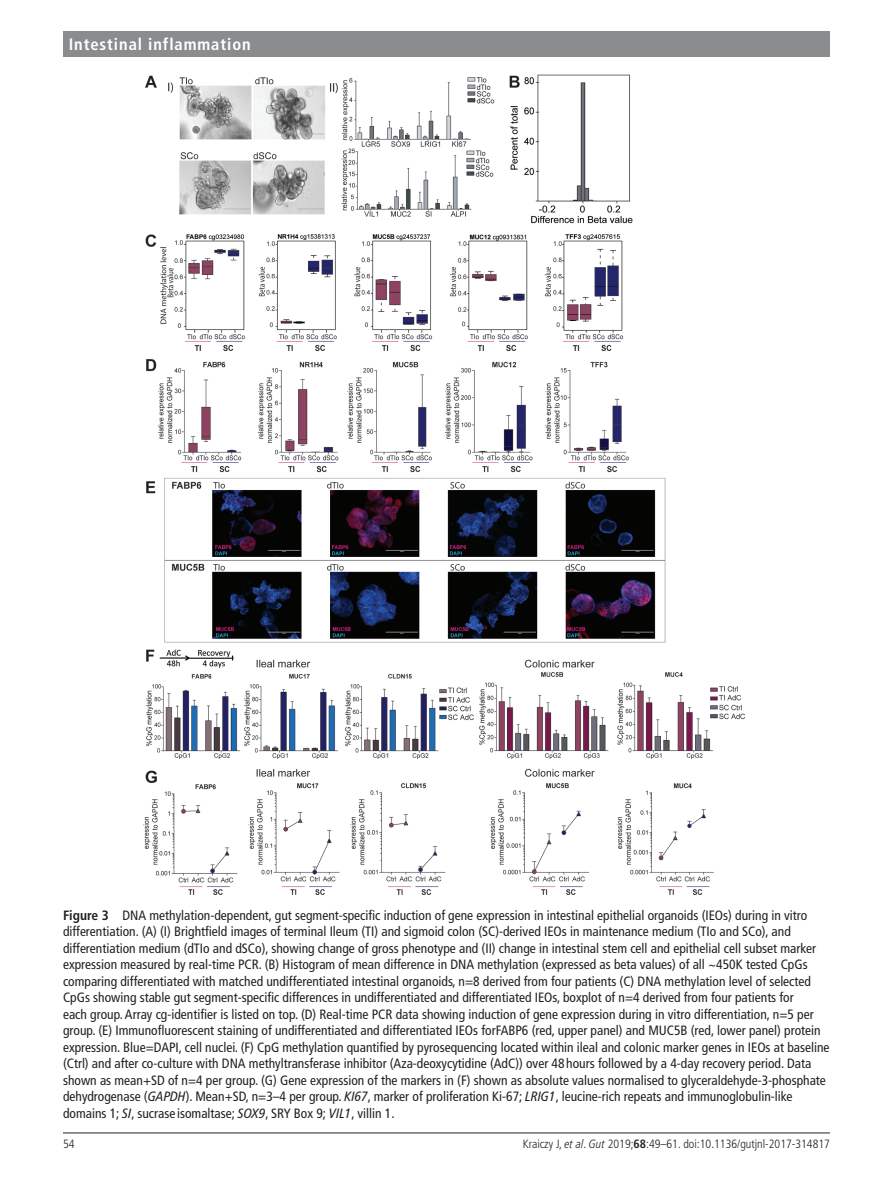
<style>
.page{position:relative;width:893px;height:1191px;background:#fff}
.page>*{position:absolute;margin:0;border:0;box-sizing:border-box;transform-origin:0 0}
.t1{font:700 condensed 16.5px "Frutiger LT Pro";letter-spacing:.055em;color:#fff}
.t2{font:condensed 13.5px/16.5px "Frutiger LT Pro";color:#231f20}
.t3{font:300 condensed 12px "Frutiger LT Pro";color:#231f20}
.s1{font-weight:700}
.s2{font-style:italic}
</style>
<div class="page">
<hr style="left:63px;top:1132px;width:767px;height:1px;background:#231f20">
<div style="left:63px;top:31px;width:767px;height:25px;background:#8a8c8e"></div>
<img style="left:143px;top:74px;width:602px;height:821px">
<p class="t1" style="left:69px;top:34px;width:184px">Intestinal inflammation</p>
<p class="t2" style="left:63px;top:907px;width:768px"><span class="s1">Figure 3</span> DNA methylation-dependent, gut segment-specific induction of gene expression in intestinal epithelial organoids (IEOs) during in vitro differentiation. (A) (I) Brightfield images of terminal Ileum (TI) and sigmoid colon (SC)-derived IEOs in maintenance medium (TIo and SCo), and differentiation medium (dTIo and dSCo), showing change of gross phenotype and (II) change in intestinal stem cell and epithelial cell subset marker expression measured by real-time PCR. (B) Histogram of mean difference in DNA methylation (expressed as beta values) of all ~450K tested CpGs comparing differentiated with matched undifferentiated intestinal organoids, n=8 derived from four patients (C) DNA methylation level of selected CpGs showing stable gut segment-specific differences in undifferentiated and differentiated IEOs, boxplot of n=4 derived from four patients for<br>each group. Array cg-identifier is listed on top. (D) Real-time PCR data showing induction of gene expression during in vitro differentiation, n=5 per group. (E) Immunofluorescent staining of undifferentiated and differentiated IEOs forFABP6 (red, upper panel) and MUC5B (red, lower panel) protein expression. Blue=DAPI, cell nuclei. (F) CpG methylation quantified by pyrosequencing located within ileal and colonic marker genes in IEOs at baseline (Ctrl) and after co-culture with DNA methyltransferase inhibitor (Aza-deoxycytidine (AdC)) over 48 hours followed by a 4-day recovery period. Data shown as mean+SD of n=4 per group. (G) Gene expression of the markers in (F) shown as absolute values normalised to glyceraldehyde-3-phosphate dehydrogenase (<span class="s2">GAPDH</span>). Mean+SD, n=3–4 per group. <span class="s2">KI67</span>, marker of proliferation Ki-67; <span class="s2">LRIG1</span>, leucine-rich repeats and immunoglobulin-like domains 1; <span class="s2">SI</span>, sucrase isomaltase; <span class="s2">SOX9</span>, SRY Box 9; <span class="s2">VIL1</span>, villin 1.</p>
<p class="t3" style="left:63px;top:1136px;width:13px">54</p>
<p class="t3" style="left:523px;top:1136px;width:309px">Kraiczy J, <span class="s2">et al</span>. <span class="s2">Gut</span> 2019;<span class="s1">68</span>:49–61. doi:10.1136/gutjnl-2017-314817</p>
</div>
